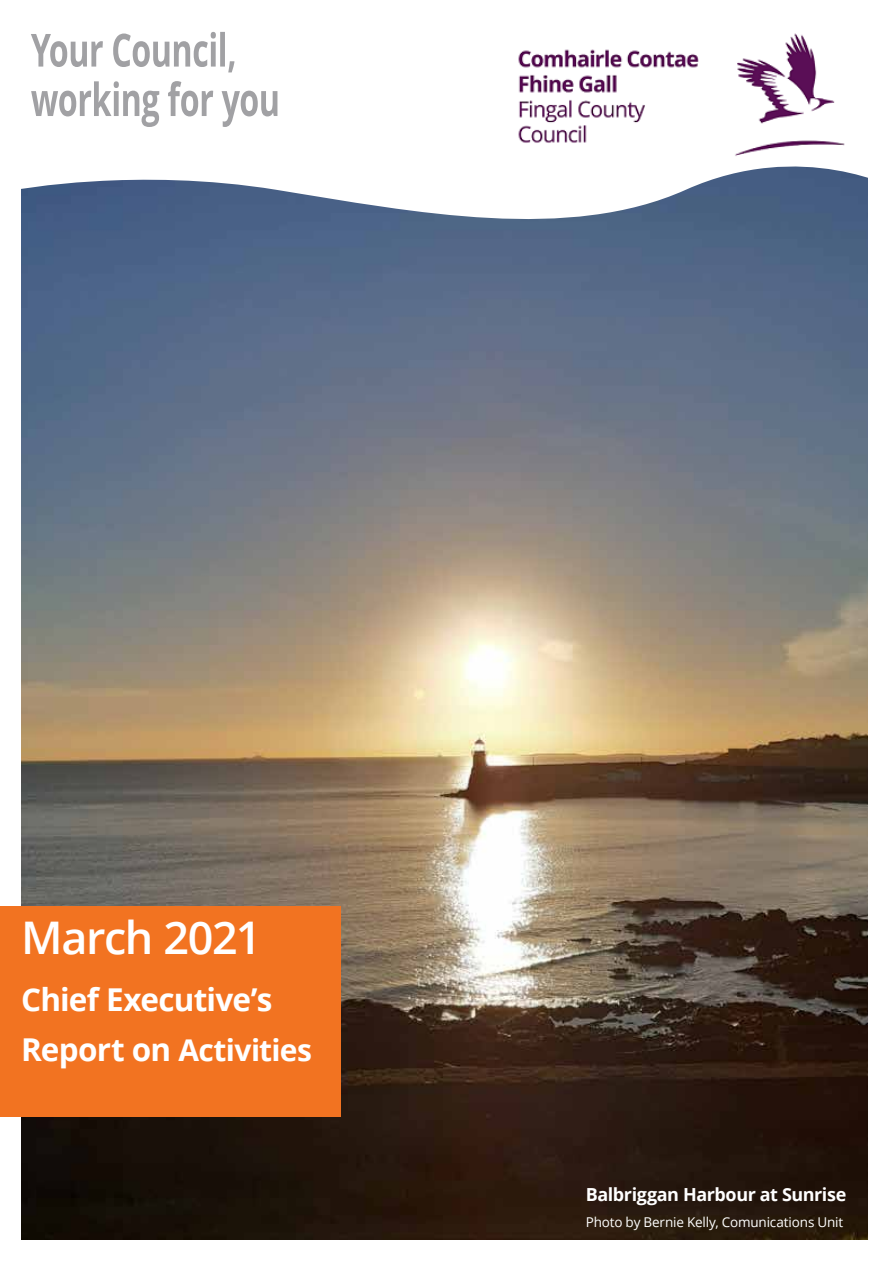
<style>
.page{position:relative;width:893px;height:1263px;background:#fff}
.page>*{position:absolute;margin:0;border:0;box-sizing:border-box;transform-origin:0 0}
.t1{font:600 45px "Open Sans";letter-spacing:-.03em;color:#fff}
.t2{font:700 31.5px "Open Sans";letter-spacing:-.03em;color:#fff}
.t3{font:700 30px "Open Sans";letter-spacing:-.025em;color:#fff}
.t4{font:700 18px "Open Sans";letter-spacing:-.025em;color:#fff}
.t5{font:13.5px "Open Sans";letter-spacing:-.01em;color:#fff}
.s1{font-size:31.5px}
</style>
<div class="page">
<img style="left:21px;top:242px;width:846px;height:997px">
<svg style="left:21px;top:31px;width:847px;height:211px"></svg>
<svg style="left:31px;top:81px;width:246px;height:46px"></svg>
<svg style="left:31px;top:32px;width:203px;height:40px"></svg>
<img style="left:495px;top:32px;width:353px;height:130px">
<div style="left:0;top:906px;width:340px;height:210px;background:#f27321"></div>
<h1 class="t1" style="left:21px;top:906px;width:242px">March 2021</h1>
<h2 class="t2" style="left:21px;top:978px;width:253px">Chief Executive’s</h2>
<h3 class="t3" style="left:21px;top:1029px;width:292px"><span class="s1">Report on</span> Activities</h3>
<h3 class="t4" style="left:586px;top:1182px;width:262px">Balbriggan Harbour at Sunrise</h3>
<p class="t5" style="left:586px;top:1212px;width:259px">Photo by Bernie Kelly, Comunications Unit</p>
</div>
